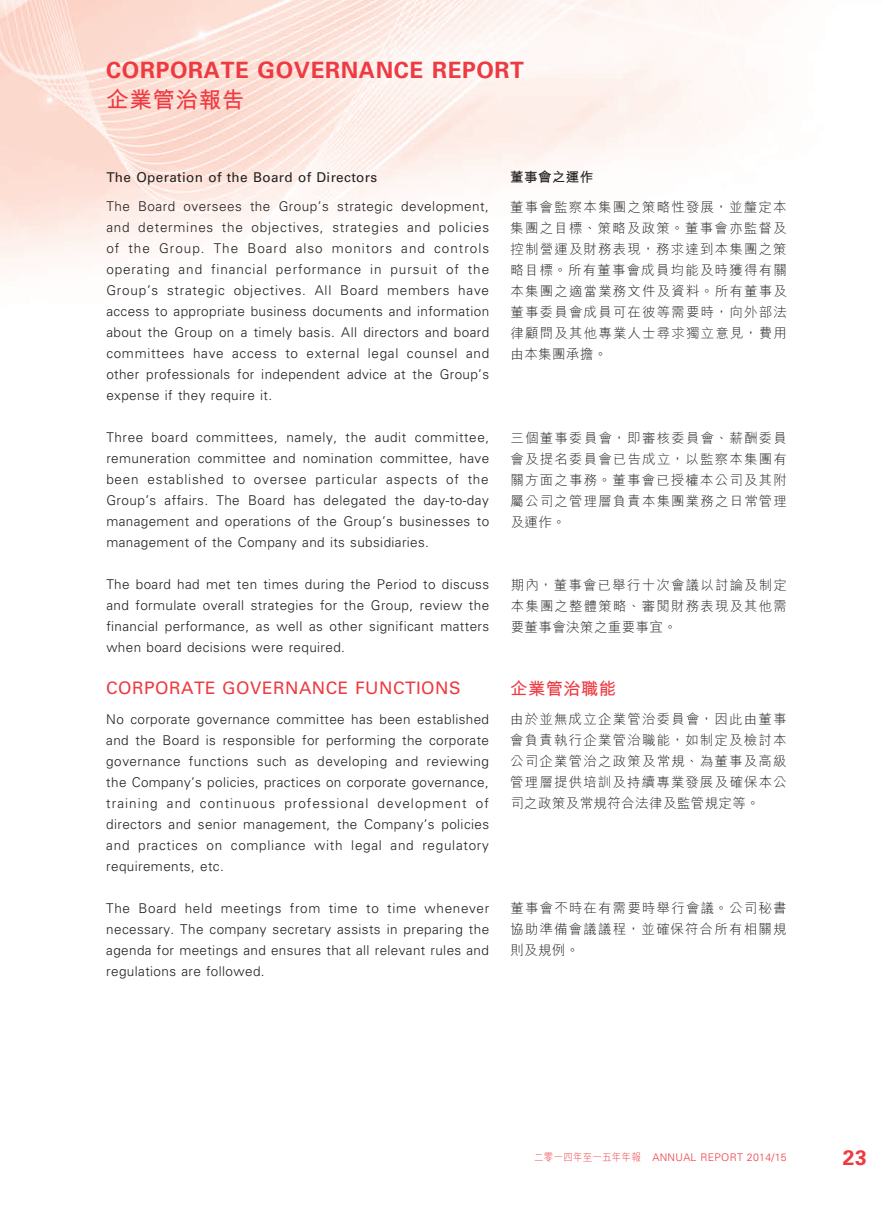
<style>
.page{position:relative;width:893px;height:1212px;background:#fff}
.page>*{position:absolute;margin:0;border:0;box-sizing:border-box;transform-origin:0 0}
.t1{font:700 22.5px "Univers";letter-spacing:.03em;color:#ee3a41}
.t2{font:700 22.5px "M Hei HK";letter-spacing:.03em;color:#ee3a41}
.t3{font:700 21px "Univers";color:#ee3a41}
.t4{font:17.25px "Univers";letter-spacing:.03em;color:#ee3a41}
.t5{font:700 17.25px "M Hei HK";letter-spacing:.03em;color:#ee3a41}
.t6{font:300 13.5px/21px "Univers";letter-spacing:.03em;color:#231f20;text-align:justify}
.t7{font:300 13.5px/21px "M Hei HK";letter-spacing:.085em;color:#231f20;text-align:justify}
.t8{font:13.5px "Univers";letter-spacing:.03em;color:#231f20}
.t9{font:700 13.5px "M Hei HK";letter-spacing:.03em;color:#231f20}
.t10{font:300 10.5px "Univers";letter-spacing:.03em;color:#ee3a41}
.s1{font-family:"M Hei HK"}
</style>
<div class="page">
<img style="left:0;top:0;width:747px;height:270px">
<h1 class="t1" style="left:106px;top:57px;width:419px">CORPORATE GOVERNANCE REPORT</h1>
<h1 class="t2" style="left:106px;top:83px;width:140px">企業管治報告</h1>
<p class="t8" style="left:106px;top:169px;width:272px">The Operation of the Board of Directors</p>
<p class="t6" style="left:106px;top:196px;width:384px">The Board oversees the Group’s strategic development, and determines the objectives, strategies and policies of the Group. The Board also monitors and controls operating and financial performance in pursuit of the Group’s strategic objectives. All Board members have access to appropriate business documents and information about the Group on a timely basis. All directors and board committees have access to external legal counsel and other professionals for independent advice at the Group’s expense if they require it.</p>
<p class="t6" style="left:106px;top:427px;width:384px">Three board committees, namely, the audit committee, remuneration committee and nomination committee, have been established to oversee particular aspects of the Group’s affairs. The Board has delegated the day-to-day management and operations of the Group’s businesses to management of the Company and its subsidiaries.</p>
<p class="t6" style="left:106px;top:574px;width:384px">The board had met ten times during the Period to discuss and formulate overall strategies for the Group, review the financial performance, as well as other significant matters when board decisions were required.</p>
<p class="t4" style="left:106px;top:678px;width:13px">CORPORATE</p>
<p class="t4" style="left:222px;top:678px;width:14px">GOVER</p>
<p class="t4" style="left:285px;top:678px;width:119px">NANCE FU NCTIO</p>
<p class="t4" style="left:435px;top:678px;width:25px">NS</p>
<p class="t6" style="left:106px;top:708px;width:384px">No corporate governance committee has been established and the Board is responsible for performing the corporate governance functions such as developing and reviewing the Company’s policies, practices on corporate governance, training and continuous professional development of directors and senior management, the Company’s policies and practices on compliance with legal and regulatory requirements, etc.</p>
<p class="t6" style="left:106px;top:897px;width:384px">The Board held meetings from time to time whenever necessary. The company secretary assists in preparing the agenda for meetings and ensures that all relevant rules and regulations are followed.</p>
<p class="t9" style="left:510px;top:167px;width:84px">董事會之運作</p>
<p class="t7" style="left:510px;top:196px;width:278px">董事會監察本集團之策略性發展，並釐定本集團之目標、策略及政策。董事會亦監督及控制營運及財務表現，務求達到本集團之策略目標。所有董事會成員均能及時獲得有關本集團之適當業務文件及資料。所有董事及董事委員會成員可在彼等需要時，向外部法律顧問及其他專業人士尋求獨立意見，費用由本集團承擔。</p>
<p class="t7" style="left:510px;top:427px;width:278px">三個董事委員會，即審核委員會、薪酬委員會及提名委員會已告成立，以監察本集團有關方面之事務。董事會已授權本公司及其附屬公司之管理層負責本集團業務之日常管理及運作。</p>
<p class="t7" style="left:511px;top:574px;width:278px">期內，董事會已舉行十次會議以討論及制定本集團之整體策略、審閱財務表現及其他需要董事會決策之重要事宜。</p>
<p class="t5" style="left:510px;top:676px;width:107px">企業管治職能</p>
<p class="t7" style="left:510px;top:708px;width:278px">由於並無成立企業管治委員會，因此由董事會負責執行企業管治職能，如制定及檢討本公司企業管治之政策及常規、為董事及高級管理層提供培訓及持續專業發展及確保本公司之政策及常規符合法律及監管規定等。</p>
<p class="t7" style="left:510px;top:897px;width:278px">董事會不時在有需要時舉行會議。公司秘書協助準備會議議程，並確保符合所有相關規則及規例。</p>
<p class="t10" style="left:534px;top:1151px;width:254px"><span class="s1">二零一四年至一五年年報</span> ANNUAL REPORT 2014/15</p>
<h2 class="t3" style="left:843px;top:1145px;width:25px">23</h2>
</div>
